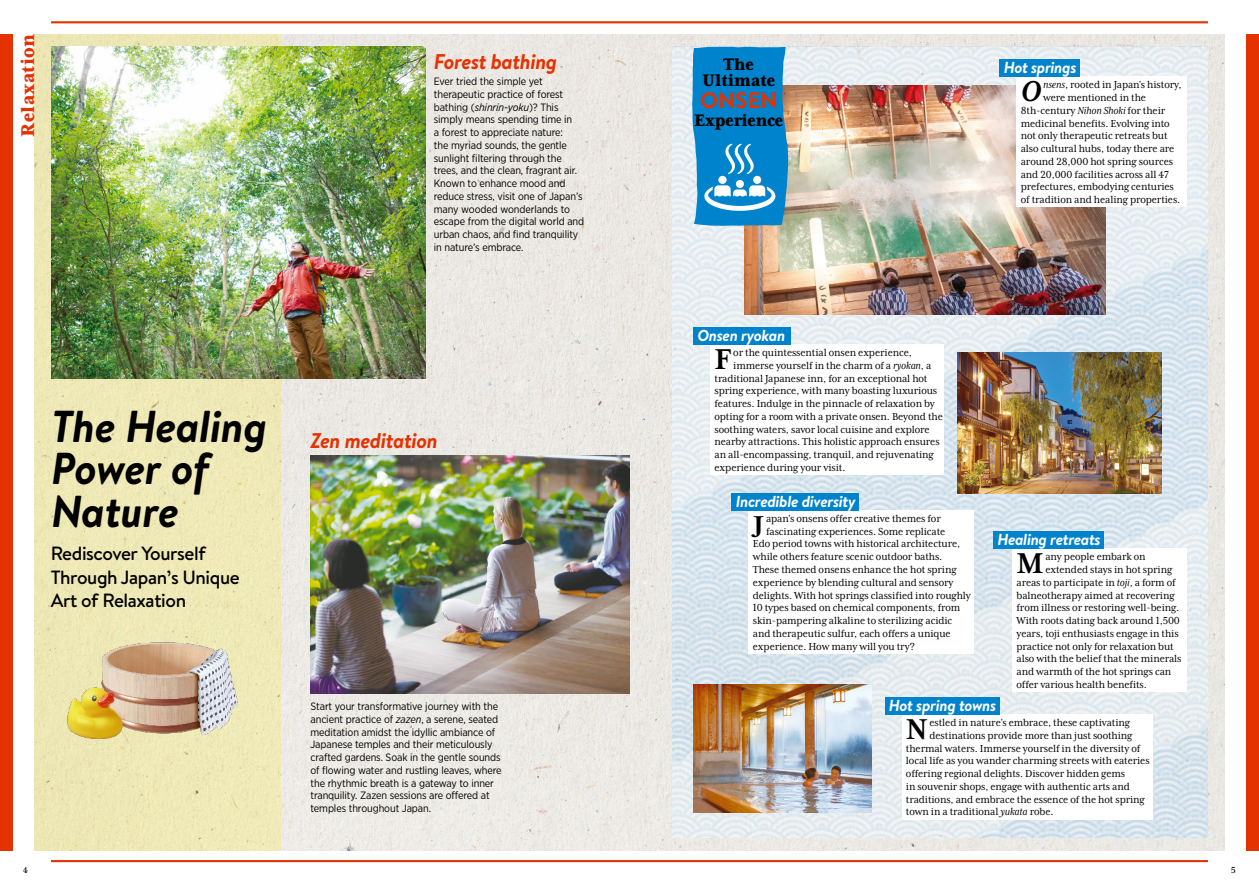
<style>
.page{position:relative;width:1259px;height:893px;background:#fff}
.page>*{position:absolute;margin:0;border:0;box-sizing:border-box;transform-origin:0 0}
.t1{font:italic 700 44.7px/42.5px "Brandon Text";letter-spacing:-.01em;color:#000}
.t2{font:700 33px "Mrs Eaves XL Serif Nar OT";color:#000}
.t3{font:italic 700 33px "Mrs Eaves XL Serif Nar OT";color:#000}
.t4{font:700 26.4px "Mrs Eaves XL Serif Nar OT";color:#000;scale:1.25 1}
.t5{font:700 22.35px "Brandon Text";color:#e43200}
.t6{font:italic 700 21.3px "Brandon Text";letter-spacing:-.02em;color:#e43200}
.t7{font:800 21.3px "Mrs Eaves XL Serif Nar OT";letter-spacing:.01em;color:#e43200}
.t8{font:500 19.2px/23.4px "Brandon Text";letter-spacing:-.02em;color:#000}
.t9{font:800 19.2px/15.9px "Mrs Eaves XL Serif Nar OT";letter-spacing:-.005em;color:#000;text-align:center}
.t10{font:italic 700 15.9px "Brandon Text";letter-spacing:-.02em;color:#fff}
.t11{font:12.75px "Mrs Eaves XL Serif Nar OT";color:#000}
.t12{font:11.7px "Mrs Eaves XL Serif Nar OT";letter-spacing:-.01em;color:#000}
.t13{font:10.65px/12.8px "Gotham Narrow";letter-spacing:-.01em;color:#000}
.s1{font-style:italic}
</style>
<div class="page">
<img style="left:281px;top:34px;width:944px;height:816px">
<div style="left:0;top:34px;width:13px;height:816px;background:#e43200"></div>
<div style="left:1246px;top:34px;width:13px;height:816px;background:#e43200"></div>
<div style="left:34px;top:34px;width:247px;height:816px;background:#eee8b6"></div>
<hr style="left:51px;top:21px;width:1157px;height:2px;background:#e43200">
<hr style="left:51px;top:860px;width:1157px;height:2px;background:#e43200">
<img style="left:672px;top:51px;width:536px;height:787px">
<img style="left:51px;top:47px;width:374px;height:331px">
<img style="left:693px;top:685px;width:179px;height:127px">
<img style="left:310px;top:455px;width:319px;height:238px">
<img style="left:744px;top:85px;width:362px;height:230px">
<img style="left:52px;top:609px;width:215px;height:132px">
<div style="left:710px;top:344px;width:234px;height:131px;background:#fff"></div>
<div style="left:693px;top:327px;width:98px;height:17px;background:#0083cd"></div>
<div style="left:901px;top:714px;width:251px;height:106px;background:#fff"></div>
<div style="left:884px;top:697px;width:115px;height:17px;background:#0083cd"></div>
<div style="left:1016px;top:77px;width:170px;height:130px;background:#fff"></div>
<div style="left:999px;top:60px;width:81px;height:17px;background:#0083cd"></div>
<div style="left:1012px;top:549px;width:174px;height:143px;background:#fff"></div>
<div style="left:993px;top:531px;width:110px;height:18px;background:#0083cd"></div>
<div style="left:748px;top:510px;width:226px;height:144px;background:#fff"></div>
<div style="left:731px;top:493px;width:128px;height:17px;background:#0083cd"></div>
<img style="left:957px;top:353px;width:204px;height:140px">
<svg style="left:692px;top:47px;width:96px;height:179px;background:#2091d0"></svg>
<div style="left:736px;top:180px;width:8px;height:8px;background:#fff;border-radius:50%"></div>
<div style="left:753px;top:176px;width:8px;height:8px;background:#fff;border-radius:50%"></div>
<h3 class="t7" style="left:16px;top:137px;width:104px;rotate:-90deg">Relaxation</h3>
<h3 class="t6" style="left:434px;top:47px;width:125px">Forest bathing</h3>
<p class="t13" style="left:434px;top:75px;width:152px">Ever tried the simple yet therapeutic practice of forest bathing (<span class="s1">shinrin-yoku</span>)? This simply means spending time in<br>a forest to appreciate nature:<br>the myriad sounds, the gentle sunlight filtering through the trees, and the clean, fragrant air.<br>Known to enhance mood and reduce stress, visit one of Japan’s many wooded wonderlands to escape from the digital world and urban chaos, and find tranquility in nature’s embrace.</p>
<h1 class="t1" style="left:51px;top:404px;width:218px">The Healing<br>Power of<br>Nature</h1>
<h3 class="t8" style="left:51px;top:541px;width:191px">Rediscover Yourself<br>Through Japan’s Unique<br>Art of Relaxation</h3>
<h3 class="t6" style="left:310px;top:425px;width:129px">Zen meditation</h3>
<p class="t13" style="left:310px;top:700px;width:193px">Start your transformative journey with the ancient practice of <span class="s1">zazen</span>, a serene, seated meditation amidst the idyllic ambiance of Japanese temples and their meticulously crafted gardens. Soak in the gentle sounds of flowing water and rustling leaves, where the rhythmic breath is a gateway to inner tranquility. Zazen sessions are offered at temples throughout Japan.</p>
<h3 class="t9" style="left:702px;top:56px;width:75px">The<br>Ultimate</h3>
<h3 class="t9" style="left:694px;top:112px;width:91px">Experience</h3>
<h3 class="t5" style="left:700px;top:85px;width:79px">ONSEN</h3>
<h3 class="t10" style="left:1003px;top:56px;width:74px">Hot springs</h3>
<h2 class="t3" style="left:1020px;top:73px;width:22px">O</h2>
<p class="t12" style="left:1043px;top:78px;width:140px"><span class="s1">nsens</span>, rooted in Japan’s history,</p>
<p class="t12" style="left:1043px;top:91px;width:105px">were mentioned in the</p>
<p class="t12" style="left:1020px;top:104px;width:146px">8th-century <span class="s1">Nihon Shoki</span> for their</p>
<p class="t12" style="left:1020px;top:117px;width:150px">medicinal benefits. Evolving into</p>
<p class="t12" style="left:1020px;top:129px;width:148px">not only therapeutic retreats but</p>
<p class="t12" style="left:1020px;top:142px;width:155px">also cultural hubs, today there are</p>
<p class="t12" style="left:1020px;top:155px;width:154px">around 28,000 hot spring sources</p>
<p class="t12" style="left:1020px;top:168px;width:150px">and 20,000 facilities across all 47</p>
<p class="t12" style="left:1020px;top:180px;width:155px">prefectures, embodying centuries</p>
<p class="t12" style="left:1020px;top:193px;width:161px">of tradition and healing properties.</p>
<h3 class="t10" style="left:697px;top:324px;width:89px">Onsen ryokan</h3>
<h2 class="t2" style="left:714px;top:341px;width:19px">F</h2>
<p class="t12" style="left:733px;top:346px;width:180px">or the quintessential onsen experience,</p>
<p class="t12" style="left:733px;top:359px;width:199px">immerse yourself in the charm of a <span class="s1">ryokan</span>, a</p>
<p class="t12" style="left:714px;top:372px;width:214px">traditional Japanese inn, for an exceptional hot</p>
<p class="t12" style="left:714px;top:385px;width:224px">spring experience, with many boasting luxurious</p>
<p class="t12" style="left:714px;top:397px;width:222px">features. Indulge in the pinnacle of relaxation by</p>
<p class="t12" style="left:714px;top:410px;width:230px">opting for a room with a private onsen. Beyond the</p>
<p class="t12" style="left:714px;top:423px;width:217px">soothing waters, savor local cuisine and explore</p>
<p class="t12" style="left:714px;top:436px;width:227px">nearby attractions. This holistic approach ensures</p>
<p class="t12" style="left:714px;top:448px;width:221px">an all-encompassing, tranquil, and rejuvenating</p>
<p class="t12" style="left:714px;top:461px;width:132px">experience during your visit.</p>
<h3 class="t10" style="left:736px;top:490px;width:121px">Incredible diversity</h3>
<h3 class="t4" style="left:753px;top:509px;width:11px">J</h3>
<p class="t12" style="left:766px;top:512px;width:176px">apan’s onsens offer creative themes for</p>
<p class="t12" style="left:766px;top:525px;width:181px">fascinating experiences. Some replicate</p>
<p class="t12" style="left:753px;top:538px;width:209px">Edo period towns with historical architecture,</p>
<p class="t12" style="left:753px;top:550px;width:191px">while others feature scenic outdoor baths.</p>
<p class="t12" style="left:753px;top:563px;width:205px">These themed onsens enhance the hot spring</p>
<p class="t12" style="left:753px;top:576px;width:202px">experience by blending cultural and sensory</p>
<p class="t12" style="left:753px;top:589px;width:219px">delights. With hot springs classified into roughly</p>
<p class="t12" style="left:753px;top:601px;width:209px">10 types based on chemical components, from</p>
<p class="t12" style="left:753px;top:614px;width:201px">skin-pampering alkaline to sterilizing acidic</p>
<p class="t12" style="left:753px;top:627px;width:199px">and therapeutic sulfur, each offers a unique</p>
<p class="t12" style="left:753px;top:640px;width:164px">experience. How many will you try?</p>
<h3 class="t10" style="left:997px;top:528px;width:105px">Healing retreats</h3>
<h2 class="t2" style="left:1016px;top:545px;width:29px">M</h2>
<p class="t12" style="left:1045px;top:550px;width:102px">any people embark on</p>
<p class="t12" style="left:1045px;top:563px;width:128px">extended stays in hot spring</p>
<p class="t12" style="left:1016px;top:576px;width:161px">areas to participate in <span class="s1">toji</span>, a form of</p>
<p class="t12" style="left:1016px;top:589px;width:160px">balneotherapy aimed at recovering</p>
<p class="t12" style="left:1016px;top:601px;width:164px">from illness or restoring well-being.</p>
<p class="t12" style="left:1016px;top:614px;width:165px">With roots dating back around 1,500</p>
<p class="t12" style="left:1016px;top:627px;width:164px">years, toji enthusiasts engage in this</p>
<p class="t12" style="left:1016px;top:640px;width:159px">practice not only for relaxation but</p>
<p class="t12" style="left:1016px;top:652px;width:166px">also with the belief that the minerals</p>
<p class="t12" style="left:1016px;top:665px;width:156px">and warmth of the hot springs can</p>
<p class="t12" style="left:1016px;top:678px;width:132px">offer various health benefits.</p>
<h3 class="t10" style="left:889px;top:694px;width:109px">Hot spring towns</h3>
<h2 class="t2" style="left:906px;top:711px;width:23px">N</h2>
<p class="t12" style="left:929px;top:716px;width:202px">estled in nature’s embrace, these captivating</p>
<p class="t12" style="left:929px;top:729px;width:204px">destinations provide more than just soothing</p>
<p class="t12" style="left:906px;top:742px;width:236px">thermal waters. Immerse yourself in the diversity of</p>
<p class="t12" style="left:906px;top:754px;width:245px">local life as you wander charming streets with eateries</p>
<p class="t12" style="left:906px;top:767px;width:221px">offering regional delights. Discover hidden gems</p>
<p class="t12" style="left:906px;top:780px;width:225px">in souvenir shops, engage with authentic arts and</p>
<p class="t12" style="left:906px;top:793px;width:240px">traditions, and embrace the essence of the hot spring</p>
<p class="t12" style="left:906px;top:806px;width:149px">town in a traditional <span class="s1">yukata</span> robe.</p>
<p class="t11" style="left:23px;top:863px;width:7px">4</p>
<p class="t11" style="left:1230px;top:863px;width:7px">5</p>
</div>
